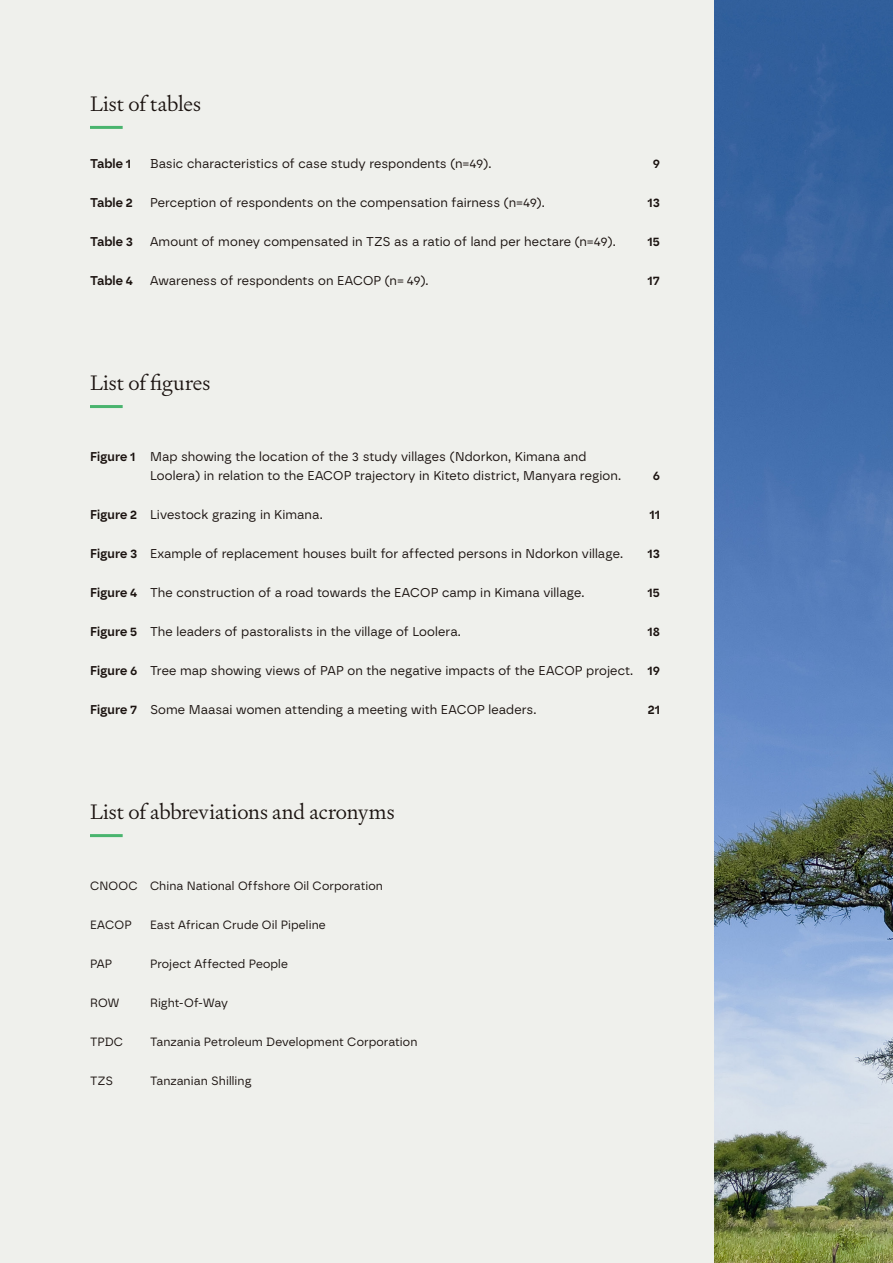
<style>
.page{position:relative;width:893px;height:1263px;background:#fff}
.page>*{position:absolute;margin:0;border:0;box-sizing:border-box;transform-origin:0 0}
.H2_sidebar{font:300 21px "Signifier";color:#1a120f}
.Bibliography_P{font:12.75px/19.5px "Borna";letter-spacing:.005em;color:#1a120f}
.Bibliography_P-2{font:600 12.75px "Borna";letter-spacing:.01em;color:#1a120f}
.P_abbreviations{font:12px "Borna";letter-spacing:.01em;color:#1a120f}
.s1{font-weight:600}
</style>
<div class="page">
<div style="left:0;top:0;width:714px;height:1263px;background:#eff0ec"></div>
<hr style="left:90px;top:126px;width:33px;height:3px;background:#49b46e">
<hr style="left:90px;top:405px;width:33px;height:3px;background:#49b46e">
<hr style="left:90px;top:834px;width:33px;height:3px;background:#49b46e">
<img style="left:714px;top:0;width:179px;height:1263px">
<h2 class="H2_sidebar" style="left:90px;top:90px;width:112px">List of tables</h2>
<p class="Bibliography_P-2" style="left:90px;top:156px;width:43px">Table 1</p>
<p class="Bibliography_P" style="left:150px;top:154px;width:343px">Basic characteristics of case study respondents (n=49).</p>
<p class="Bibliography_P-2" style="left:653px;top:156px;width:9px">9</p>
<p class="Bibliography_P-2" style="left:90px;top:195px;width:44px">Table 2</p>
<p class="Bibliography_P" style="left:150px;top:193px;width:396px">Perception of respondents on the compensation fairness (n=49).</p>
<p class="Bibliography_P-2" style="left:648px;top:195px;width:14px">13</p>
<p class="Bibliography_P-2" style="left:90px;top:234px;width:45px">Table 3</p>
<p class="Bibliography_P" style="left:150px;top:232px;width:467px">Amount of money compensated in TZS as a ratio of land per hectare (n=49).</p>
<p class="Bibliography_P-2" style="left:647px;top:234px;width:14px">15</p>
<p class="Bibliography_P-2" style="left:90px;top:273px;width:44px">Table 4</p>
<p class="Bibliography_P" style="left:150px;top:271px;width:280px">Awareness of respondents on EACOP (n= 49).</p>
<p class="Bibliography_P-2" style="left:648px;top:273px;width:14px">17</p>
<h2 class="H2_sidebar" style="left:90px;top:370px;width:122px">List of figures</h2>
<p class="Bibliography_P" style="left:150px;top:446px;width:473px;text-indent:-60px"><span class="s1">Figure 1</span> Map showing the location of the 3 study villages (Ndorkon, Kimana and<br>Loolera) in relation to the EACOP trajectory in Kiteto district, Manyara region.</p>
<p class="Bibliography_P-2" style="left:653px;top:468px;width:9px">6</p>
<p class="Bibliography_P" style="left:90px;top:505px;width:234px"><span class="s1">Figure 2</span> Livestock grazing in Kimana.</p>
<p class="Bibliography_P-2" style="left:649px;top:507px;width:12px">11</p>
<p class="Bibliography_P" style="left:90px;top:544px;width:535px"><span class="s1">Figure 3</span> Example of replacement houses built for affected persons in Ndorkon village.</p>
<p class="Bibliography_P-2" style="left:648px;top:546px;width:14px">13</p>
<p class="Bibliography_P" style="left:90px;top:583px;width:496px"><span class="s1">Figure 4</span> The construction of a road towards the EACOP camp in Kimana village.</p>
<p class="Bibliography_P-2" style="left:647px;top:585px;width:14px">15</p>
<p class="Bibliography_P" style="left:90px;top:622px;width:372px"><span class="s1">Figure 5</span> The leaders of pastoralists in the village of Loolera.</p>
<p class="Bibliography_P-2" style="left:647px;top:624px;width:14px">18</p>
<p class="Bibliography_P" style="left:90px;top:661px;width:572px"><span class="s1">Figure 6</span> Tree map showing views of PAP on the negative impacts of the EACOP project. <span class="s1">19</span></p>
<p class="Bibliography_P" style="left:90px;top:700px;width:448px"><span class="s1">Figure 7</span> Some Maasai women attending a meeting with EACOP leaders.</p>
<p class="Bibliography_P-2" style="left:648px;top:702px;width:14px">21</p>
<h2 class="H2_sidebar" style="left:90px;top:799px;width:306px">List of abbreviations and acronyms</h2>
<p class="P_abbreviations" style="left:90px;top:878px;width:294px">CNOOC China National Offshore Oil Corporation</p>
<p class="P_abbreviations" style="left:90px;top:917px;width:43px">EACOP</p>
<p class="P_abbreviations" style="left:150px;top:917px;width:177px">East African Crude Oil Pipeline</p>
<p class="P_abbreviations" style="left:90px;top:956px;width:24px">PAP</p>
<p class="P_abbreviations" style="left:150px;top:956px;width:139px">Project Affected People</p>
<p class="P_abbreviations" style="left:90px;top:995px;width:31px">ROW</p>
<p class="P_abbreviations" style="left:150px;top:995px;width:80px">Right-Of-Way</p>
<p class="P_abbreviations" style="left:90px;top:1034px;width:35px">TPDC</p>
<p class="P_abbreviations" style="left:150px;top:1034px;width:269px">Tanzania Petroleum Development Corporation</p>
<p class="P_abbreviations" style="left:90px;top:1073px;width:25px">TZS</p>
<p class="P_abbreviations" style="left:150px;top:1073px;width:103px">Tanzanian Shilling</p>
</div>
